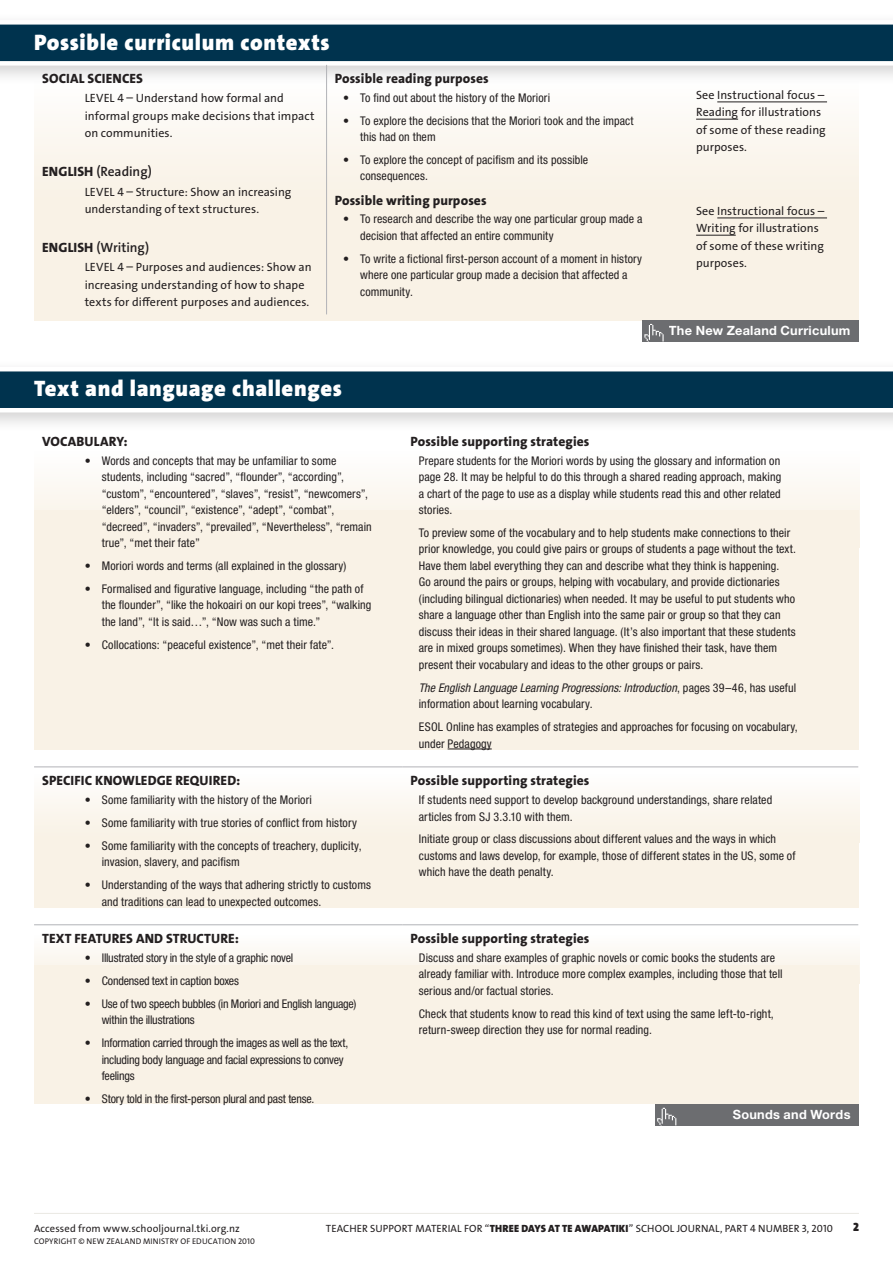
<style>
.page{position:relative;width:893px;height:1263px;background:#fff}
.page>*{position:absolute;margin:0;border:0;box-sizing:border-box;transform-origin:0 0}
.t1{font:900 22.5px "The Sans Os F";letter-spacing:.03em;color:#fff}
.t2{font:800 13.5px "The Sans Os F";letter-spacing:.01em;color:#231f20}
.t3{font:600 13.5px "The Sans Os F";letter-spacing:-.005em;color:#231f20}
.t4{font:700 12.75px "Helvetica Neue LT Pro";letter-spacing:.02em;color:#fff}
.t5{font:condensed 12px/16.5px "Helvetica Neue LT Pro";letter-spacing:.01em;color:#231f20}
.t6{font:12px/17.2px "The Sans Os F";color:#231f20}
.t7{font:condensed 12px/16.5px "Helvetica Neue LT Pro";letter-spacing:-.015em;color:#231f20}
.t8{font:900 12px "The Sans Os F";color:#231f20}
.t9{font:10.5px "The Sans Os F";letter-spacing:.01em;color:#231f20}
.t10{font:8.25px "The Sans Os F";letter-spacing:.015em;color:#231f20}
.s1{font-weight:800}
.s2{font-style:italic}
.s3{font-weight:900}
</style>
<div class="page">
<div style="left:34px;top:208px;width:825px;height:113px;background:#f9f2e6"></div>
<div style="left:34px;top:82px;width:825px;height:127px;background:linear-gradient(to right,#fbf7f0,#fbf7f0)"></div>
<div style="left:0;top:358px;width:893px;height:74px;background:#231f20;opacity:.2"></div>
<svg style="left:0;top:367px;width:893px;height:45px"></svg>
<div style="left:34px;top:510px;width:825px;height:240px;background:#f9f2e6"></div>
<div style="left:34px;top:452px;width:825px;height:96px;background:linear-gradient(to bottom,#fefefd,#f8f0e1)"></div>
<div style="left:34px;top:774px;width:825px;height:69px;background:linear-gradient(to right,#fbf7f0,#fbf7f0)"></div>
<div style="left:34px;top:843px;width:825px;height:65px;background:#f9f2e6"></div>
<div style="left:34px;top:935px;width:825px;height:49px;background:#fcf9f4"></div>
<div style="left:34px;top:965px;width:825px;height:139px;background:#f9f2e6"></div>
<hr style="left:34px;top:1213px;width:825px;height:1px;background:#eae8e3">
<div style="left:0;top:11px;width:893px;height:74px;background:#231f20;opacity:.2"></div>
<svg style="left:0;top:20px;width:893px;height:46px"></svg>
<hr style="left:34px;top:64px;width:293px;height:1px;background:#fff">
<hr style="left:327px;top:64px;width:361px;height:1px;background:#fff">
<hr style="left:688px;top:64px;width:171px;height:1px;background:#fff">
<hr style="left:326px;top:65px;width:1px;height:249px;background:#b2b3b7">
<hr style="left:717px;top:102px;width:110px;height:1px;background:#231f20">
<hr style="left:696px;top:119px;width:42px;height:1px;background:#231f20">
<hr style="left:717px;top:218px;width:110px;height:1px;background:#231f20">
<hr style="left:696px;top:235px;width:40px;height:1px;background:#231f20">
<div style="left:659px;top:320px;width:200px;height:22px;background:#6c6d70"></div>
<div style="left:642px;top:320px;width:27px;height:22px;background:#6c6d70"></div>
<svg style="left:644px;top:324px;width:20px;height:18px"></svg>
<hr style="left:34px;top:924px;width:368px;height:1px;background:#b2b3b7">
<hr style="left:402px;top:924px;width:456px;height:1px;background:#b2b3b7">
<hr style="left:34px;top:766px;width:368px;height:1px;background:#b2b3b7">
<hr style="left:402px;top:766px;width:456px;height:1px;background:#b2b3b7">
<hr style="left:448px;top:749px;width:44px;height:1px;background:#231f20">
<div style="left:672px;top:1104px;width:187px;height:21px;background:#6c6d70"></div>
<div style="left:655px;top:1104px;width:27px;height:21px;background:#6c6d70"></div>
<svg style="left:657px;top:1108px;width:19px;height:17px"></svg>
<h1 class="t1" style="left:34px;top:28px;width:297px">Possible curriculum contexts</h1>
<p class="t2" style="left:42px;top:70px;width:102px">SOCIAL SCIENCES</p>
<p class="t6" style="left:85px;top:90px;width:231px">Level 4 – U nderstand how formal and informal groups make decisions that impact on communities.</p>
<p class="t3" style="left:42px;top:163px;width:111px"><span class="s1">English</span> (Reading)</p>
<p class="t6" style="left:85px;top:183px;width:208px">Level 4 – Structure: Show an increasing understanding of text structures.</p>
<p class="t3" style="left:42px;top:239px;width:108px"><span class="s1">English</span> (Writing)</p>
<p class="t6" style="left:85px;top:259px;width:228px">Level 4 – Purposes and audiences: Show an increasing understanding of how to shape texts for different purposes and audiences.</p>
<p class="t2" style="left:335px;top:70px;width:156px">Possible reading purposes</p>
<p class="t5" style="left:343px;top:89px;width:208px">• To find out about the history of the Moriori</p>
<p class="t5" style="left:360px;top:112px;width:275px;text-indent:-17px">• To explore the decisions that the Moriori took and the impact this had on them</p>
<p class="t5" style="left:360px;top:151px;width:230px;text-indent:-17px">• To explore the concept of pacifism and its possible consequences.</p>
<p class="t2" style="left:335px;top:192px;width:154px">Possible writing purposes</p>
<p class="t5" style="left:360px;top:211px;width:284px;text-indent:-17px">• To research and describe the way one particular group made a decision that affected an entire community</p>
<p class="t5" style="left:360px;top:250px;width:283px;text-indent:-17px">• To write a fictional first-person account of a moment in history where one particular group made a decision that affected a community.</p>
<p class="t6" style="left:696px;top:87px;width:131px">See I nstructional focus –<br>Reading for illustrations of some of these reading purposes.</p>
<p class="t6" style="left:696px;top:203px;width:130px">See I nstructional focus –<br>Writing for illustrations of some of these writing purposes.</p>
<p class="t4" style="left:669px;top:323px;width:183px">The New Zealand Curriculum</p>
<h1 class="t1" style="left:34px;top:374px;width:309px">Text and language challenges</h1>
<p class="t2" style="left:42px;top:433px;width:18px">Voca</p>
<p class="t2" style="left:77px;top:433px;width:52px">bulary:</p>
<p class="t5" style="left:102px;top:452px;width:272px;text-indent:-17px">• Words and concepts that may be unfamiliar to some students, including “sacred”, “flounder”, “according”, “custom”, “encountered”, “slaves”, “resist”, “newcomers”, “elders”, “council”, “existence”, “adept”, “combat”, “decreed”, “invaders”, “prevailed”, “Nevertheless”, “remain true”, “met their fate”</p>
<p class="t5" style="left:85px;top:557px;width:263px">• Moriori words and terms (all explained in the glossary)</p>
<p class="t5" style="left:102px;top:580px;width:271px;text-indent:-17px">• Formalised and figurative language, including “the path of the flounder”, “like the hokoairi on our kopi trees”, “walking the land”, “It is said…”, “Now was such a time.”</p>
<p class="t5" style="left:85px;top:636px;width:251px">• Collocations: “peaceful existence”, “met their fate”.</p>
<p class="t2" style="left:42px;top:772px;width:14px">Speci</p>
<p class="t2" style="left:74px;top:772px;width:167px">fic knowle dge required:</p>
<p class="t5" style="left:85px;top:791px;width:229px">• Some familiarity with the history of the Moriori</p>
<p class="t5" style="left:85px;top:814px;width:274px">• Some familiarity with true stories of conflict from history</p>
<p class="t5" style="left:102px;top:837px;width:261px;text-indent:-17px">• Some familiarity with the concepts of treachery, duplicity, invasion, slavery, and pacifism</p>
<p class="t5" style="left:102px;top:876px;width:271px;text-indent:-17px">• Understanding of the ways that adhering strictly to customs and traditions can lead to unexpected outcomes.</p>
<p class="t2" style="left:42px;top:930px;width:198px">Text features an d structure:</p>
<p class="t7" style="left:85px;top:949px;width:210px">• Illustrated story in the style of a graphic novel</p>
<p class="t7" style="left:85px;top:972px;width:156px">• Condensed text in caption boxes</p>
<p class="t7" style="left:102px;top:995px;width:256px;text-indent:-17px">• Use of two speech bubbles (in Moriori and English language) within the illustrations</p>
<p class="t7" style="left:102px;top:1034px;width:248px;text-indent:-17px">• Information carried through the images as well as the text, including body language and facial expressions to convey feelings</p>
<p class="t7" style="left:85px;top:1090px;width:231px">• Story told in the first-person plural and past tense.</p>
<p class="t2" style="left:410px;top:433px;width:181px">Possible supporting strategies</p>
<p class="t5" style="left:419px;top:452px;width:364px;text-align:justify">Prepare students for the Moriori words by using the glossary and information on page 28. It may be helpful to do this through a shared reading approach, making a chart of the page to use as a display while students read this and other related stories.</p>
<p class="t5" style="left:419px;top:524px;width:379px">To preview some of the vocabulary and to help students make connections to their prior knowledge, you could give pairs or groups of students a page without the text.<br>Have them label everything they can and describe what they think is happening.<br>Go around the pairs or groups, helping with vocabulary, and provide dictionaries (including bilingual dictionaries) when needed. It may be useful to put students who share a language other than English into the same pair or group so that they can discuss their ideas in their shared language. (It’s also important that these students are in mixed groups sometimes). When they have finished their task, have them present their vocabulary and ideas to the other groups or pairs.</p>
<p class="t5" style="left:419px;top:679px;width:379px"><span class="s2">The English Language Learning Progressions: Introduction</span>, pages 39–46, has useful information about learning vocabulary.</p>
<p class="t5" style="left:419px;top:719px;width:380px">ESOL Online has examples of strategies and approaches for focusing on vocabulary, under Pedagogy</p>
<p class="t2" style="left:410px;top:772px;width:181px">Possible supporting strategies</p>
<p class="t5" style="left:419px;top:791px;width:355px">If students need support to develop background understandings, share related articles from SJ 3.3.10 with them.</p>
<p class="t5" style="left:419px;top:831px;width:378px">Initiate group or class discussions about different values and the ways in which customs and laws develop, for example, those of different states in the US, some of which have the death penalty.</p>
<p class="t2" style="left:410px;top:930px;width:181px">Possible supporting strategies</p>
<p class="t5" style="left:419px;top:949px;width:365px">Discuss and share examples of graphic novels or comic books the students are already familiar with. Introduce more complex examples, including those that tell serious and/or factual stories.</p>
<p class="t5" style="left:419px;top:1005px;width:356px">Check that students know to read this kind of text using the same left-to-right, return-sweep direction they use for normal reading.</p>
<p class="t4" style="left:733px;top:1107px;width:119px">Sounds and Words</p>
<p class="t9" style="left:34px;top:1222px;width:207px">Accessed from www.schooljournal.tki.org.nz</p>
<p class="t10" style="left:34px;top:1235px;width:222px">Copyright © N ew Zealand Ministry of Education 2010</p>
<p class="t9" style="left:326px;top:1222px;width:509px">Teacher support material for “<span class="s3">Three Days at Te Awapatiki</span>” School Journal, Part 4 N umber 3, 2010</p>
<p class="t8" style="left:853px;top:1219px;width:7px">2</p>
</div>
